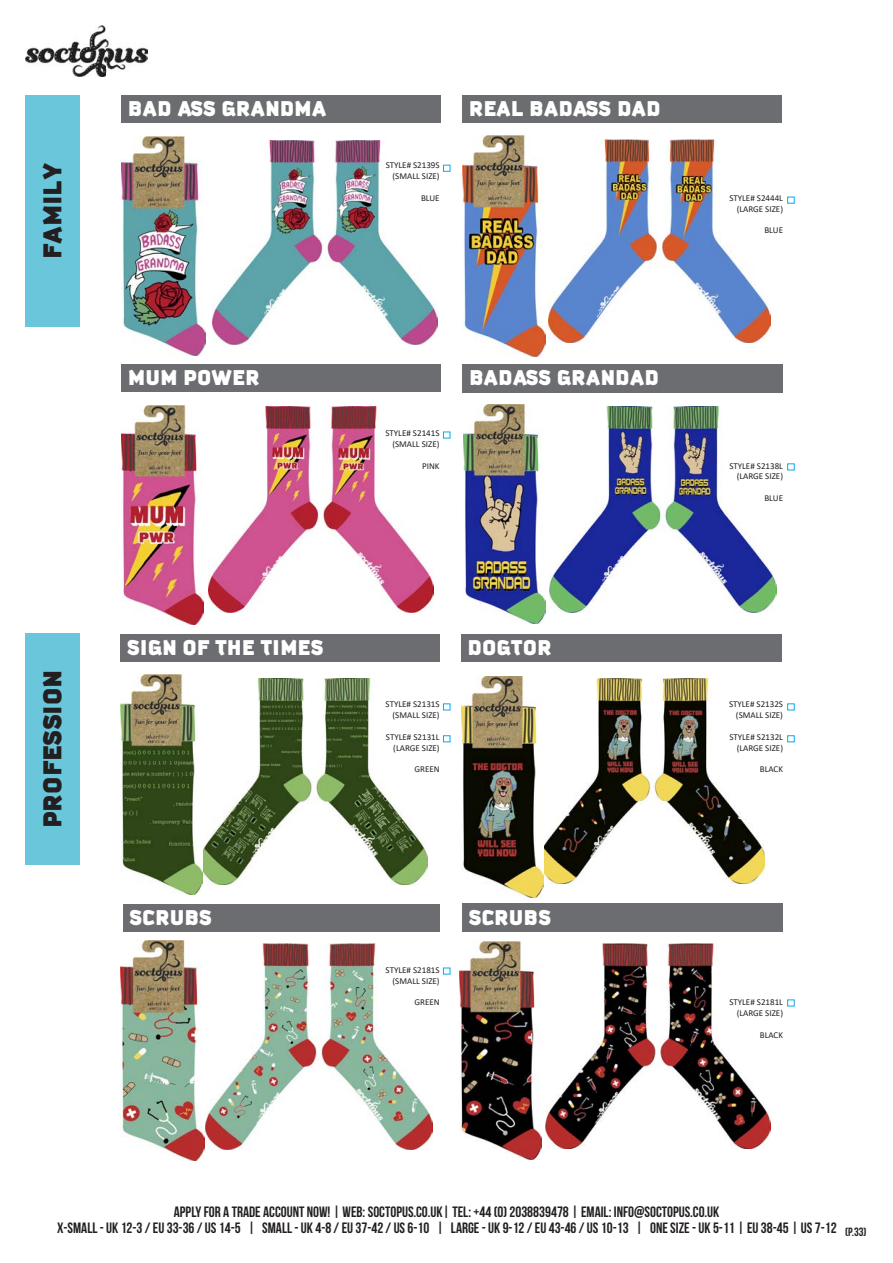
<style>
.page{position:relative;width:893px;height:1263px;background:#fff}
.page>*{position:absolute;margin:0;border:0;box-sizing:border-box;transform-origin:0 0}
.t1{font:900 34.5px "Kautiva Pro";color:#231f20}
.t2{font:900 28.5px "Kautiva Pro";color:#fff}
.t3{font:700 15px/16.4px "Bebas Neue";color:#231f20}
.t4{font:9px "Calibri";color:#231f20}
</style>
<div class="page">
<img style="left:26px;top:26px;width:122px;height:50px">
<img style="left:213px;top:140px;width:224px;height:204px">
<div style="left:26px;top:95px;width:54px;height:232px;background:#6ac6db"></div>
<div style="left:122px;top:95px;width:319px;height:28px;background:#6c6d70"></div>
<img style="left:122px;top:137px;width:83px;height:218px">
<img style="left:548px;top:140px;width:223px;height:202px">
<div style="left:462px;top:95px;width:319px;height:28px;background:#6c6d70"></div>
<img style="left:462px;top:135px;width:83px;height:222px">
<img style="left:549px;top:407px;width:227px;height:206px">
<img style="left:208px;top:407px;width:226px;height:205px">
<div style="left:122px;top:364px;width:319px;height:28px;background:#6c6d70"></div>
<img style="left:122px;top:406px;width:82px;height:218px">
<div style="left:463px;top:364px;width:320px;height:28px;background:#6c6d70"></div>
<img style="left:464px;top:405px;width:82px;height:219px">
<img style="left:544px;top:678px;width:221px;height:205px">
<img style="left:203px;top:678px;width:225px;height:206px">
<div style="left:120px;top:634px;width:319px;height:27px;background:#6c6d70"></div>
<div style="left:461px;top:634px;width:321px;height:27px;background:#6c6d70"></div>
<div style="left:26px;top:633px;width:54px;height:232px;background:#6ac6db"></div>
<img style="left:120px;top:675px;width:83px;height:219px">
<img style="left:461px;top:676px;width:83px;height:221px">
<img style="left:205px;top:943px;width:228px;height:207px">
<div style="left:123px;top:904px;width:316px;height:27px;background:#6c6d70"></div>
<img style="left:121px;top:941px;width:84px;height:219px">
<img style="left:545px;top:944px;width:225px;height:204px">
<div style="left:462px;top:904px;width:321px;height:28px;background:#6c6d70"></div>
<img style="left:460px;top:941px;width:81px;height:218px">
<div style="left:443px;top:165px;width:7px;height:7px;border:1px solid #00aeef"></div>
<div style="left:787px;top:197px;width:8px;height:7px;border:1px solid #00aeef"></div>
<div style="left:443px;top:432px;width:7px;height:6px;border:1px solid #00aeef"></div>
<div style="left:443px;top:735px;width:7px;height:7px;border:1px solid #00aeef"></div>
<div style="left:443px;top:703px;width:7px;height:7px;border:1px solid #00aeef"></div>
<div style="left:787px;top:735px;width:8px;height:7px;border:1px solid #00aeef"></div>
<div style="left:443px;top:967px;width:7px;height:7px;border:1px solid #00aeef"></div>
<p class="t1" style="left:28px;top:259px;width:98px;rotate:-90deg">FAMILY</p>
<p class="t2" style="left:128px;top:88px;width:200px">BAD ASS GRANDMA</p>
<p class="t4" style="left:386px;top:159px;width:55px">STYLE# S2139S</p>
<p class="t4" style="left:393px;top:170px;width:49px">(SMALL SIZE)</p>
<p class="t4" style="left:421px;top:191px;width:20px">BLUE</p>
<p class="t2" style="left:469px;top:88px;width:194px">REAL BADASS DAD</p>
<p class="t2" style="left:128px;top:357px;width:133px">MUM POWER</p>
<p class="t4" style="left:385px;top:427px;width:56px">STYLE# S2141S</p>
<p class="t4" style="left:392px;top:438px;width:49px">(SMALL SIZE)</p>
<p class="t4" style="left:422px;top:459px;width:19px">PINK</p>
<p class="t2" style="left:469px;top:357px;width:191px">BADASS GRANDAD</p>
<p class="t1" style="left:28px;top:828px;width:160px;rotate:-90deg">PROFESSION</p>
<p class="t2" style="left:127px;top:627px;width:198px">SIGN OF THE TIMES</p>
<p class="t2" style="left:468px;top:627px;width:86px">DOGTOR</p>
<p class="t2" style="left:129px;top:897px;width:84px">SCRUBS</p>
<p class="t4" style="left:386px;top:698px;width:56px">STYLE# S2131S</p>
<p class="t4" style="left:393px;top:709px;width:49px">(SMALL SIZE)</p>
<p class="t4" style="left:386px;top:730px;width:55px">STYLE# S2131L</p>
<p class="t4" style="left:393px;top:741px;width:48px">(LARGE SIZE)</p>
<p class="t4" style="left:414px;top:763px;width:27px">GREEN</p>
<p class="t4" style="left:386px;top:963px;width:56px">STYLE# S2181S</p>
<p class="t4" style="left:393px;top:974px;width:49px">(SMALL SIZE)</p>
<p class="t4" style="left:414px;top:996px;width:27px">GREEN</p>
<p class="t2" style="left:468px;top:897px;width:84px">SCRUBS</p>
<p class="t4" style="left:729px;top:191px;width:55px">STYLE# S2444L</p>
<p class="t4" style="left:737px;top:202px;width:48px">(LARGE SIZE)</p>
<p class="t4" style="left:764px;top:224px;width:20px">BLUE</p>
<p class="t4" style="left:729px;top:459px;width:55px">STYLE# S2138L</p>
<p class="t4" style="left:737px;top:470px;width:48px">(LARGE SIZE)</p>
<p class="t4" style="left:764px;top:492px;width:20px">BLUE</p>
<p class="t4" style="left:729px;top:698px;width:56px">STYLE# S2132S</p>
<p class="t4" style="left:736px;top:709px;width:49px">(SMALL SIZE)</p>
<p class="t4" style="left:729px;top:730px;width:55px">STYLE# S2132L</p>
<p class="t4" style="left:737px;top:741px;width:48px">(LARGE SIZE)</p>
<p class="t4" style="left:760px;top:763px;width:25px">BLACK</p>
<p class="t4" style="left:729px;top:996px;width:55px">STYLE# S2181L</p>
<p class="t4" style="left:737px;top:1007px;width:48px">(LARGE SIZE)</p>
<p class="t4" style="left:760px;top:1028px;width:25px">BLACK</p>
<p class="t3" style="left:57px;top:1203px;width:811px;text-indent:117px">APPLY FOR A TRADE ACCOUNT NOW! | WEB: SOCTOPUS.CO.UK| TEL: +44 (0) 2038839478 | EMAIL: INFO@SOCTOPUS.CO.UK<br>X-SMALL - UK 12-3 / EU 33-36 / US 14-5 | SMALL - UK 4-8 / EU 37-42 / US 6-10 | LARGE - UK 9-12 / EU 43-46 / US 10-13 | ONE SIZE - UK 5-11 | EU 38-45 | US 7-12 <sub>(P.33)</sub></p>
</div>
